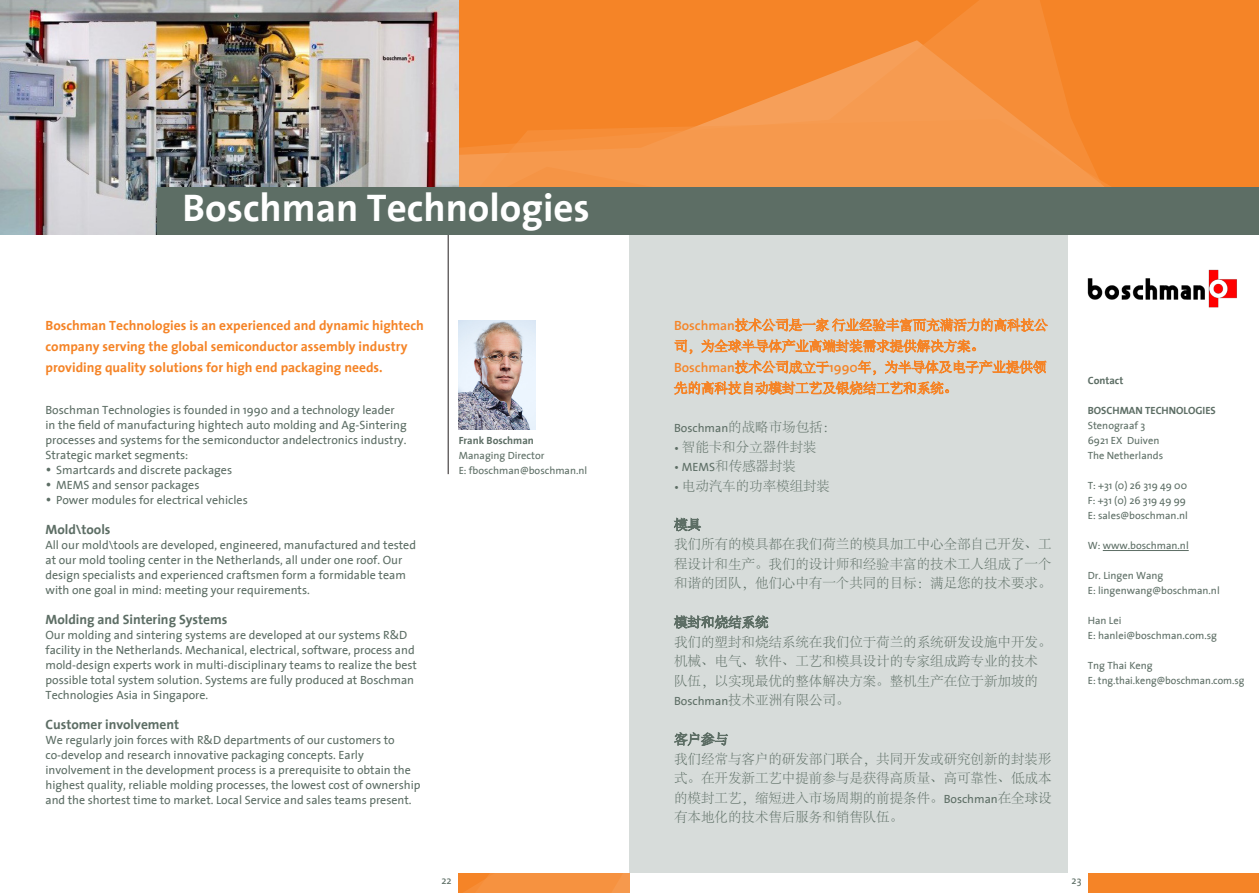
<style>
.page{position:relative;width:1259px;height:893px;background:#fff}
.page>*{position:absolute;margin:0;border:0;box-sizing:border-box;transform-origin:0 0}
.Inleiding_OF_baselin{font:39px "The Sans 7 Bold Plain";color:#fff}
.plat_Chinees{font:300 13.5px/19.5px "Adobe Song Std";color:#5d6e65;text-align:justify}
.Inleiding_OF_baselin-2{font:13.5px/21px "The Sans 7 Bold Plain";color:#f58427}
.plat{font:13.5px "The Sans 7 Bold Plain";color:#5d6e65}
.plat-2{font:12px/15px "The Sans 5";color:#5d6e65}
.plat_Chinees-2{font:12px "The Sans 5";color:#5d6e65}
.Inleiding_OF_baselin-3{font:10.5px/15px "The Sans 5";color:#5d6e65}
.t1{font:10.5px "The Sans 7 Bold Plain";color:#5d6e65}
.s1{font-size:15px}
.s2{font-family:"The Sans 7 Bold Plain"}
.s3{font-family:"Adobe Song Std";font-weight:300;font-size:13.5px}
.s4{font-family:"The Sans 5";font-weight:400;font-size:12px}
</style>
<div class="page">
<div style="left:629px;top:233px;width:438px;height:640px;background:#d7dcda"></div>
<div style="left:1087px;top:873px;width:172px;height:20px;background:#f58427"></div>
<div style="left:629px;top:0;width:630px;height:235px;background:#f58427"></div>
<svg style="left:1018px;top:0;width:53px;height:119px;fill:#f68d37"></svg>
<svg style="left:1018px;top:119px;width:93px;height:68px"></svg>
<svg style="left:459px;top:0;width:559px;height:187px"></svg>
<img style="left:0;top:0;width:458px;height:235px">
<hr style="left:1102px;top:550px;width:86px;height:1px;background:#5d6e65">
<img style="left:1087px;top:269px;width:150px;height:39px">
<hr style="left:448px;top:211px;width:1px;height:263px;background:#231f20">
<img style="left:458px;top:320px;width:77px;height:109px">
<svg style="left:674px;top:318px;width:373px;height:77px"></svg>
<svg style="left:674px;top:518px;width:27px;height:13px"></svg>
<svg style="left:674px;top:615px;width:94px;height:14px"></svg>
<svg style="left:674px;top:732px;width:54px;height:14px"></svg>
<div style="left:629px;top:187px;width:630px;height:48px;background:#5d6e65"></div>
<div style="left:157px;top:187px;width:472px;height:48px;background:#5d6e65"></div>
<svg style="left:458px;top:873px;width:171px;height:20px;background:#f5903d"></svg>
<p class="Inleiding_OF_baselin" style="left:183px;top:175px;width:409px">Boschman Technologies</p>
<p class="Inleiding_OF_baselin-2" style="left:45px;top:315px;width:380px">Boschman Technologies is an experienced and dynamic hightech</p>
<p class="Inleiding_OF_baselin-2" style="left:45px;top:336px;width:363px">company serving the global semiconductor assembly industry providing quality solutions for high end packaging needs.</p>
<p class="plat-2" style="left:45px;top:402px;width:363px">Boschman Technologies is founded in 1990 and a technology leader in the field of manufacturing hightech auto molding and Ag-Sintering processes and systems for the semiconductor andelectronics industry.</p>
<p class="plat-2" style="left:45px;top:447px;width:144px">Strategic market segments:</p>
<p class="plat-2" style="left:45px;top:462px;width:188px"><span class="s1">•</span> Smartcards and discrete packages</p>
<p class="plat-2" style="left:45px;top:477px;width:155px"><span class="s1">•</span> MEMS and sensor packages</p>
<p class="plat-2" style="left:45px;top:492px;width:204px"><span class="s1">•</span> Power modules for electrical vehicles</p>
<p class="plat" style="left:45px;top:518px;width:67px">Mold\tools</p>
<p class="plat-2" style="left:45px;top:537px;width:372px">All our mold\tools are developed, engineered, manufactured and tested at our mold tooling center in the Netherlands, all under one roof. Our design specialists and experienced craftsmen form a formidable team with one goal in mind: meeting your requirements.</p>
<p class="plat" style="left:45px;top:608px;width:183px">Molding and Sintering Systems</p>
<p class="plat-2" style="left:45px;top:627px;width:373px">Our molding and sintering systems are developed at our systems R&amp;D facility in the Netherlands. Mechanical, electrical, software, process and mold-design experts work in multi-disciplinary teams to realize the best possible total system solution. Systems are fully produced at Boschman Technologies Asia in Singapore.</p>
<p class="plat" style="left:45px;top:713px;width:135px">Customer involvement</p>
<p class="plat-2" style="left:45px;top:732px;width:351px">We regularly join forces with R&amp;D departments of our customers to</p>
<p class="plat-2" style="left:45px;top:747px;width:376px">co-develop and research innovative packaging concepts. Early involvement in the development process is a prerequisite to obtain the highest quality, reliable molding processes, the lowest cost of ownership and the shortest time to market. Local Service and sales teams present.</p>
<p class="Inleiding_OF_baselin-3" style="left:459px;top:433px;width:130px"><span class="s2">Frank Boschman<br></span>Managing Director<br>E: fboschman@boschman.nl</p>
<p class="plat_Chinees-2" style="left:674px;top:418px;width:163px">Boschman<span class="s3">的战略市场包括：</span></p>
<p class="plat_Chinees" style="left:674px;top:438px;width:144px"><span class="s4">•</span> 智能卡和分立器件封装</p>
<p class="plat_Chinees" style="left:674px;top:457px;width:123px"><span class="s4">• MEMS</span>和传感器封装</p>
<p class="plat_Chinees" style="left:674px;top:477px;width:157px"><span class="s4">•</span> 电动汽车的功率模组封装</p>
<p class="plat_Chinees" style="left:674px;top:535px;width:379px">我们所有的模具都在我们荷兰的模具加工中心全部自己开发、工程设计和生产。我们的设计师和经验丰富的技术工人组成了一个和谐的团队，他们心中有一个共同的目标：满足您的技术要求。</p>
<p class="plat_Chinees" style="left:674px;top:633px;width:379px;text-align:left">我们的塑封和烧结系统在我们位于荷兰的系统研发设施中开发。机械、电气、软件、工艺和模具设计的专家组成跨专业的技术队伍，以实现最优的整体解决方案。整机生产在位于新加坡的<br><span class="s4">Boschman</span>技术亚洲有限公司。</p>
<p class="plat_Chinees" style="left:674px;top:750px;width:379px">我们经常与客户的研发部门联合，共同开发或研究创新的封装形式。在开发新工艺中提前参与是获得高质量、高可靠性、低成本的模封工艺，缩短进入市场周期的前提条件。<span class="s4">Boschman</span>在全球设有本地化的技术售后服务和销售队伍。</p>
<p class="t1" style="left:1087px;top:372px;width:37px">Contact</p>
<p class="t1" style="left:1087px;top:402px;width:130px">BOSCHMAN TECHNOLOGIES</p>
<p class="Inleiding_OF_baselin-3" style="left:1087px;top:418px;width:59px">Stenograaf 3</p>
<p class="Inleiding_OF_baselin-3" style="left:1087px;top:433px;width:73px">6921 EX Duiven</p>
<p class="Inleiding_OF_baselin-3" style="left:1087px;top:448px;width:77px">The Netherlands</p>
<p class="Inleiding_OF_baselin-3" style="left:1087px;top:478px;width:101px">T: +31 (0) 26 319 49 00</p>
<p class="Inleiding_OF_baselin-3" style="left:1087px;top:493px;width:100px">F: +31 (0) 26 319 49 99</p>
<p class="Inleiding_OF_baselin-3" style="left:1087px;top:508px;width:102px">E: sales@boschman.nl</p>
<p class="Inleiding_OF_baselin-3" style="left:1087px;top:538px;width:102px">W: www.boschman.nl</p>
<p class="Inleiding_OF_baselin-3" style="left:1087px;top:568px;width:133px">Dr. Lingen Wang<br>E: lingenwang@boschman.nl</p>
<p class="Inleiding_OF_baselin-3" style="left:1087px;top:613px;width:131px">Han Lei<br>E: hanlei@boschman.com.sg</p>
<p class="Inleiding_OF_baselin-3" style="left:1087px;top:658px;width:158px">Tng Thai Keng<br>E: tng.thai.keng@boschman.com.sg</p>
<p class="Inleiding_OF_baselin-3" style="left:441px;top:872px;width:12px">22</p>
<p class="Inleiding_OF_baselin-3" style="left:1071px;top:872px;width:11px">23</p>
</div>
